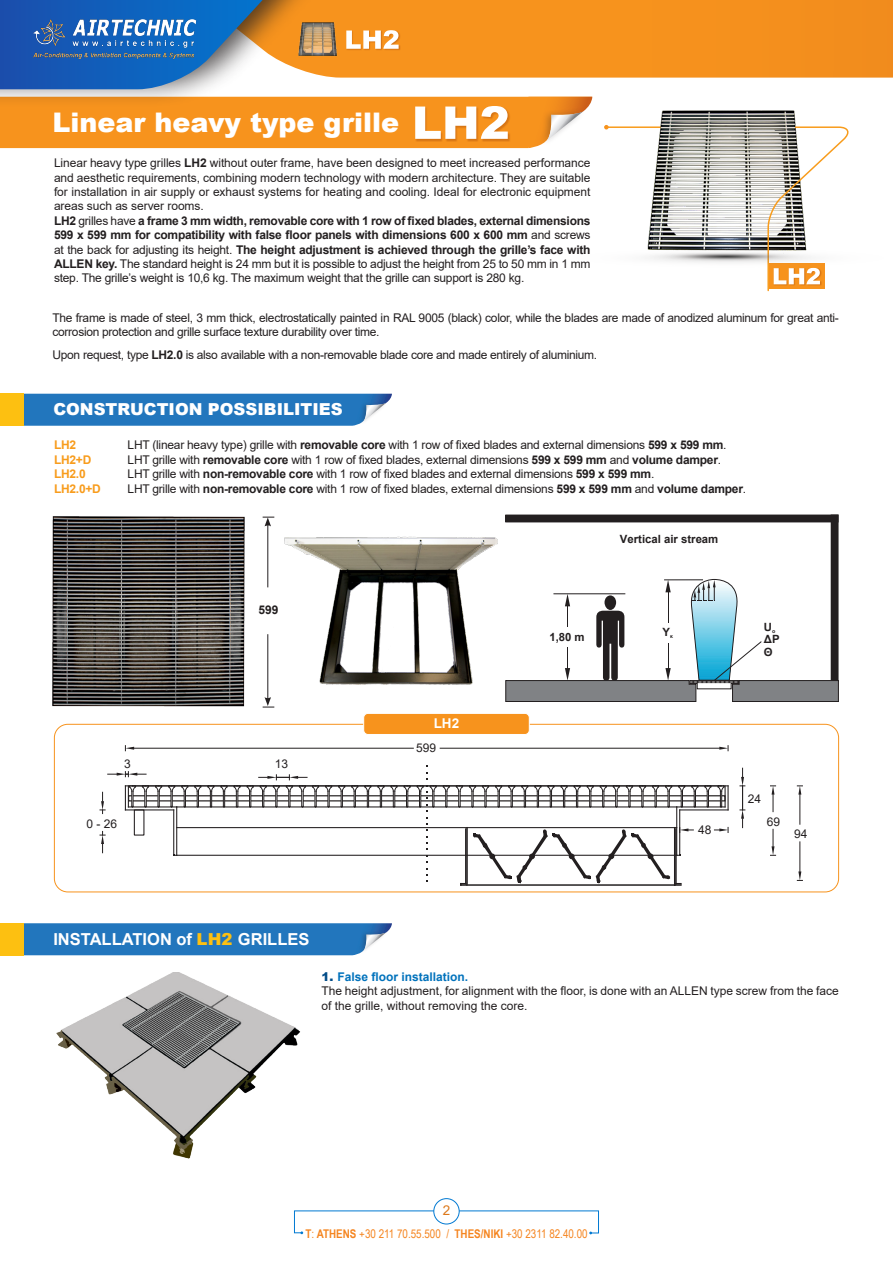
<style>
.page{position:relative;width:893px;height:1263px;background:#fff}
.page>*{position:absolute;margin:0;border:0;box-sizing:border-box;transform-origin:0 0}
.t1{font:900 27px "Arial";color:#fff}
.t2{font:900 16.5px "Arial";color:#fff}
.t3{font:700 16.5px "Arial";color:#fff}
.t4{font:700 13.5px "Arial";color:#fff}
.t5{font:13.5px "Arial";color:#dc781a}
.SOMA{font:12px/14.4px "Arial";letter-spacing:-.02em;color:#231f20;text-align:justify}
.SOMA-2{font:700 12px/14.4px "Arial";letter-spacing:-.02em;color:#231f20;text-align:justify}
.SOMA-3{font:12px/14.4px "Arial";color:#231f20}
.t6{font:12px "Arial Narrow";color:#f58520}
.SOMA-4{font:700 12px "Arial";color:#0072bc}
.SOMA-5{font:700 12px "Arial";letter-spacing:-.02em;color:#f89c1c}
.ParadeigmaTitlos{font:700 12px "Arial";color:#231f20}
.t7{font:700 11.4px/12.8px "Arial";color:#231f20}
.s1{font-weight:700}
.s2{font-weight:400}
.s3{font-weight:900;color:#fdc011}
.s4{font-weight:900;color:#004b87}
</style>
<div class="page">
<div style="left:434px;top:1198px;width:25px;height:26px;border:1px solid #0079d2;border-radius:50%"></div>
<svg style="left:294px;top:1210px;width:305px;height:24px"></svg>
<hr style="left:606px;top:126px;width:85px;height:2px;background:#f89c1c">
<svg style="left:604px;top:125px;width:5px;height:4px"></svg>
<img style="left:640px;top:110px;width:156px;height:124px">
<img style="left:284px;top:536px;width:214px;height:149px">
<div style="left:506px;top:515px;width:332px;height:7px;background:#231f20"></div>
<div style="left:831px;top:515px;width:7px;height:165px;background:#231f20"></div>
<svg style="left:505px;top:579px;width:334px;height:123px"></svg>
<img style="left:52px;top:516px;width:193px;height:191px">
<hr style="left:268px;top:524px;width:1px;height:63px;background:#231f20">
<svg style="left:263px;top:517px;width:11px;height:9px"></svg>
<hr style="left:268px;top:634px;width:1px;height:65px;background:#231f20">
<svg style="left:263px;top:697px;width:11px;height:11px"></svg>
<svg style="left:0;top:97px;width:592px;height:51px;background:#f69e38"></svg>
<div style="left:372px;top:0;width:521px;height:78px;background:#f7931d"></div>
<div style="left:0;top:0;width:372px;height:108px;background:#231f20;opacity:.75"></div>
<svg style="left:0;top:0;width:263px;height:89px;background:#4077b8"></svg>
<img style="left:30px;top:16px;width:169px;height:46px">
<div style="left:346px;top:30px;width:54px;height:21px;background:#872b01;opacity:.29"></div>
<svg style="left:346px;top:30px;width:53px;height:19px"></svg>
<img style="left:296px;top:22px;width:42px;height:35px">
<svg style="left:24px;top:394px;width:368px;height:32px;background:#2e7dbf"></svg>
<div style="left:0;top:393px;width:24px;height:33px;background:#fdc011"></div>
<div style="left:128px;top:795px;width:598px;height:6px;border:1px solid #231f20"></div>
<hr style="left:125px;top:809px;width:49px;height:1px;background:#231f20">
<hr style="left:173px;top:810px;width:1px;height:45px;background:#231f20">
<hr style="left:176px;top:807px;width:1px;height:48px;background:#231f20">
<hr style="left:128px;top:806px;width:49px;height:1px;background:#231f20">
<hr style="left:177px;top:827px;width:500px;height:1px;background:#231f20">
<hr style="left:177px;top:855px;width:500px;height:1px;background:#231f20">
<hr style="left:134px;top:748px;width:279px;height:1px;background:#231f20">
<hr style="left:440px;top:748px;width:279px;height:1px;background:#231f20">
<svg style="left:125px;top:746px;width:9px;height:5px"></svg>
<svg style="left:719px;top:746px;width:10px;height:5px"></svg>
<svg style="left:108px;top:772px;width:38px;height:5px"></svg>
<svg style="left:797px;top:786px;width:5px;height:38px"></svg>
<svg style="left:797px;top:842px;width:5px;height:39px"></svg>
<svg style="left:770px;top:786px;width:6px;height:26px"></svg>
<svg style="left:770px;top:829px;width:6px;height:27px"></svg>
<svg style="left:740px;top:768px;width:5px;height:60px"></svg>
<svg style="left:100px;top:792px;width:5px;height:21px"></svg>
<svg style="left:100px;top:831px;width:5px;height:22px"></svg>
<div style="left:134px;top:809px;width:10px;height:26px;border:1px solid #231f20"></div>
<svg style="left:125px;top:785px;width:11px;height:25px"></svg>
<svg style="left:142px;top:786px;width:7px;height:21px"></svg>
<svg style="left:155px;top:786px;width:7px;height:21px"></svg>
<svg style="left:168px;top:786px;width:7px;height:21px"></svg>
<svg style="left:325px;top:786px;width:7px;height:20px"></svg>
<hr style="left:132px;top:785px;width:589px;height:1px;background:#231f20">
<hr style="left:177px;top:806px;width:500px;height:1px;background:#231f20">
<svg style="left:181px;top:775px;width:138px;height:32px"></svg>
<svg style="left:338px;top:779px;width:391px;height:107px"></svg>
<div style="left:54px;top:724px;width:785px;height:168px;border:1px solid #f7931d;border-radius:13px"></div>
<div style="left:364px;top:713px;width:165px;height:21px;background:#f7931d;border-radius:4px"></div>
<div style="left:363px;top:713px;width:167px;height:22px;border:1px solid #fff;border-radius:4px"></div>
<svg style="left:767px;top:126px;width:82px;height:166px"></svg>
<img style="left:56px;top:972px;width:245px;height:187px">
<svg style="left:24px;top:923px;width:368px;height:32px;background:#2e7cbf"></svg>
<div style="left:0;top:923px;width:24px;height:32px;background:#fdc011"></div>
<img style="left:648px;top:234px;width:201px;height:47px">
<img style="left:647px;top:244px;width:202px;height:26px">
<img style="left:647px;top:248px;width:166px;height:18px">
<p class="t1" style="left:52px;top:103px;width:348px">Linear heavy type grille</p>
<p class="SOMA" style="left:54px;top:156px;width:538px">Linear heavy type grilles <span class="s1">LH2</span> without outer frame, have been designed to meet increased performance and aesthetic requirements, combining modern technology with modern architecture. They are suitable for installation in air supply or exhaust systems for heating and cooling. Ideal for electronic equipment areas such as server rooms.</p>
<p class="SOMA-2" style="left:54px;top:214px;width:538px">LH2 <span class="s2">grilles have</span> a frame 3 mm width, removable core with 1 row of fixed blades, external dimensions 599 x 599 mm for compatibility with false floor panels with dimensions 600 x 600 mm <span class="s2">and screws at the back for adjusting its height.</span> The height adjustment is achieved through the grille’s face with ALLEN key. <span class="s2">The standard height is 24 mm but it is possible to adjust the height from 25 to 50 mm in 1 mm step. The grille’s weight is 10,6 kg. The maximum weight that the grille can support is 280 kg.</span></p>
<p class="SOMA" style="left:52px;top:310px;width:788px">The frame is made of steel, 3 mm thick, electrostatically painted in RAL 9005 (black) color, while the blades are made of anodized aluminum for great anti&shy;corrosion protection and grille surface texture durability over time.</p>
<p class="SOMA" style="left:52px;top:347px;width:546px">Upon request, type <span class="s1">LH2.0</span> is also available with a non-removable blade core and made entirely of aluminium.</p>
<p class="t2" style="left:53px;top:397px;width:291px">CONSTRUCTION POSSIBILITIES</p>
<p class="SOMA-5" style="left:54px;top:437px;width:24px">LH2</p>
<p class="SOMA" style="left:128px;top:438px;width:600px">LHT (linear heavy type) grille with <span class="s1">removable core</span> with 1 row of fixed blades and external dimensions <span class="s1">599 x 599 mm</span>.</p>
<p class="SOMA-5" style="left:54px;top:451px;width:39px">LH2+D</p>
<p class="SOMA" style="left:128px;top:452px;width:595px">LHT grille with <span class="s1">removable core</span> with 1 row of fixed blades, external dimensions <span class="s1">599 x 599 mm</span> and <span class="s1">volume damper</span>.</p>
<p class="SOMA-5" style="left:54px;top:466px;width:33px">LH2.0</p>
<p class="SOMA" style="left:128px;top:467px;width:528px">LHT grille with <span class="s1">non-removable core</span> with 1 row of fixed blades and external dimensions <span class="s1">599 x 599 mm</span>.</p>
<p class="SOMA-5" style="left:54px;top:480px;width:48px">LH2.0+D</p>
<p class="SOMA" style="left:128px;top:481px;width:620px">LHT grille with <span class="s1">non-removable core</span> with 1 row of fixed blades, external dimensions <span class="s1">599 x 599 mm</span> and <span class="s1">volume damper</span>.</p>
<p class="SOMA" style="left:124px;top:757px;width:8px">3</p>
<p class="SOMA" style="left:86px;top:816px;width:32px">0 - 26</p>
<p class="ParadeigmaTitlos" style="left:258px;top:601px;width:22px">599</p>
<p class="SOMA" style="left:275px;top:757px;width:15px">13</p>
<p class="t4" style="left:434px;top:714px;width:27px">LH2</p>
<p class="SOMA" style="left:416px;top:740px;width:22px">599</p>
<p class="t7" style="left:550px;top:631px;width:36px">1,80 m</p>
<p class="t7" style="left:620px;top:533px;width:100px">Vertical air stream</p>
<p class="t7" style="left:663px;top:626px;width:12px">Y<sub>κ</sub></p>
<p class="t7" style="left:764px;top:620px;width:17px">U<sub>ο<br></sub>ΔP<br>Θ</p>
<p class="SOMA" style="left:698px;top:822px;width:15px">48</p>
<p class="SOMA" style="left:748px;top:792px;width:15px">24</p>
<p class="SOMA" style="left:767px;top:814px;width:15px">69</p>
<p class="SOMA" style="left:794px;top:827px;width:15px">94</p>
<p class="t3" style="left:53px;top:927px;width:258px">INSTALLATION of <span class="s3">LH2</span> GRILLES</p>
<p class="SOMA-4" style="left:321px;top:968px;width:148px"><span class="s4">1.</span> False floor installation.</p>
<p class="SOMA-3" style="left:321px;top:984px;width:519px">The height adjustment, for alignment with the floor, is done with an ALLEN type screw from the face of the grille, without removing the core.</p>
<p class="t5" style="left:443px;top:1201px;width:9px">2</p>
<p class="t6" style="left:305px;top:1224px;width:284px"><span class="s1">T</span>: <span class="s1">ATHENS</span> +30 211 70.55.500 / <span class="s1">THES/NIKI</span> +30 2311 82.40.00</p>
</div>
